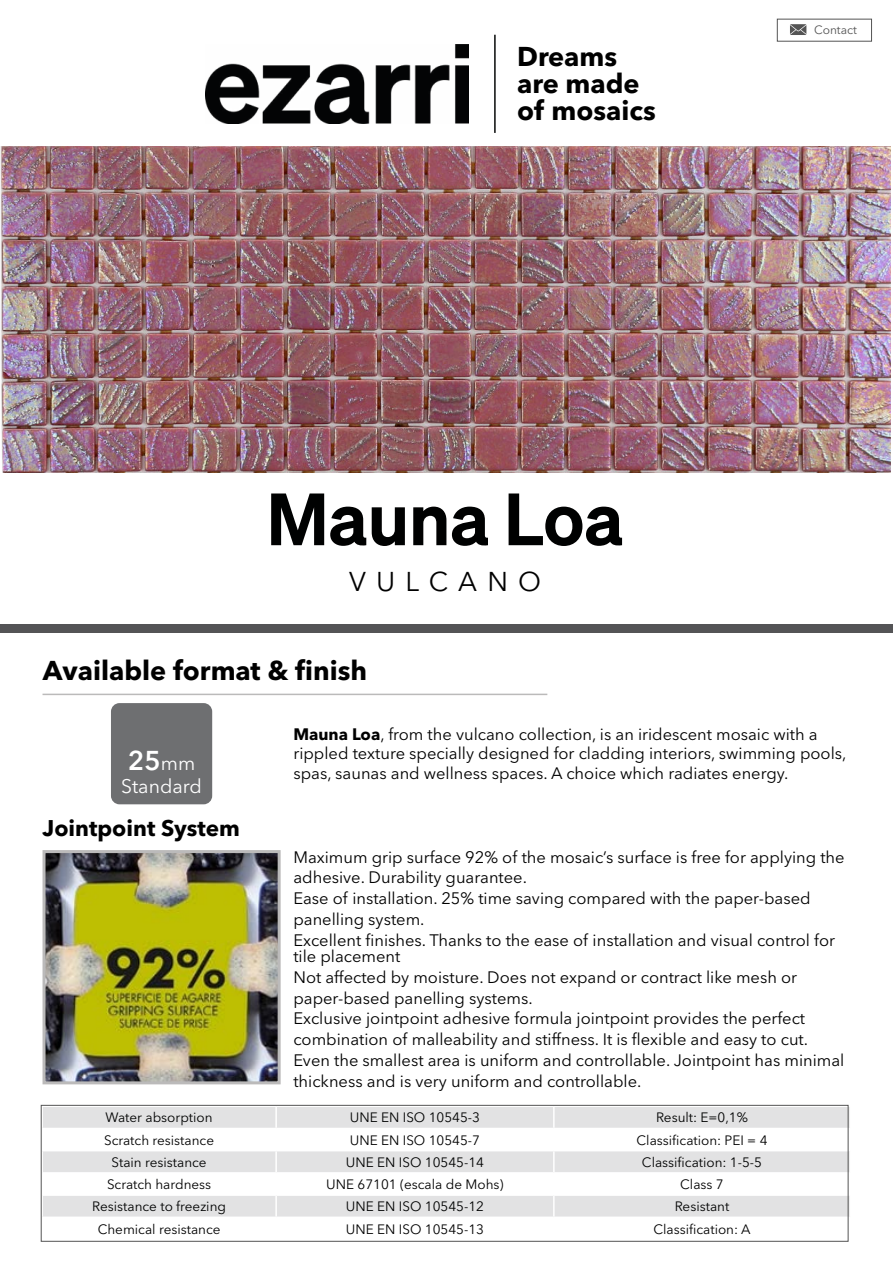
<style>
.page{position:relative;width:893px;height:1263px;background:#fff}
.page>*{position:absolute;margin:0;border:0;box-sizing:border-box;transform-origin:0 0}
.t1{font:600 72px "Test Sohne";color:#000101}
.t2{font:700 27px/27px "Avenir Next LT Pro";color:#000}
.t3{font:27px "Avenir Next LT Pro";letter-spacing:.38em;color:#000}
.t4{font:600 27px "Avenir Next LT Pro";color:#fff}
.t5{font:700 22.5px "Avenir Next LT Pro";color:#000}
.t6{font:19.5px "Avenir Next LT Pro";color:#fff}
.t7{font:16.5px/20.7px "Avenir Next LT Pro";color:#000}
.t8{font:13.5px "Avenir Next LT Pro";color:#000101}
.t9{font:12px "Avenir Next LT Pro";color:#545454}
.s1{font-weight:400;font-size:19.5px}
.s2{font-weight:700}
</style>
<div class="page">
<svg style="left:43px;top:1107px;width:806px;height:109px;fill:#e2e2e3"></svg>
<hr style="left:275px;top:1107px;width:2px;height:21px;background:#fff">
<hr style="left:553px;top:1107px;width:2px;height:21px;background:#fff">
<hr style="left:41px;top:1128px;width:235px;height:1px;background:#fff">
<hr style="left:276px;top:1128px;width:278px;height:1px;background:#fff">
<hr style="left:275px;top:1129px;width:2px;height:21px;background:#fff">
<hr style="left:554px;top:1128px;width:297px;height:1px;background:#fff">
<hr style="left:553px;top:1129px;width:2px;height:21px;background:#fff">
<hr style="left:41px;top:1150px;width:235px;height:1px;background:#fff">
<hr style="left:276px;top:1150px;width:278px;height:1px;background:#fff">
<hr style="left:275px;top:1151px;width:2px;height:21px;background:#fff">
<hr style="left:554px;top:1150px;width:297px;height:1px;background:#fff">
<hr style="left:553px;top:1151px;width:2px;height:21px;background:#fff">
<hr style="left:41px;top:1172px;width:235px;height:2px;background:#fff">
<hr style="left:276px;top:1172px;width:278px;height:2px;background:#fff">
<hr style="left:275px;top:1174px;width:2px;height:20px;background:#fff">
<hr style="left:554px;top:1172px;width:297px;height:2px;background:#fff">
<hr style="left:553px;top:1174px;width:2px;height:20px;background:#fff">
<hr style="left:41px;top:1194px;width:235px;height:2px;background:#fff">
<hr style="left:276px;top:1194px;width:278px;height:2px;background:#fff">
<hr style="left:275px;top:1196px;width:2px;height:20px;background:#fff">
<hr style="left:554px;top:1194px;width:297px;height:2px;background:#fff">
<hr style="left:553px;top:1196px;width:2px;height:20px;background:#fff">
<div style="left:41px;top:1105px;width:807px;height:136px;border:1px solid #545454"></div>
<img style="left:47px;top:854px;width:230px;height:226px">
<div style="left:43px;top:850px;width:238px;height:234px;border:3px solid #bbbaba"></div>
<hr style="left:43px;top:694px;width:504px;height:1px;background:#bbbaba">
<div style="left:111px;top:703px;width:101px;height:101px;background:#6e6f71;border-radius:9px"></div>
<svg style="left:790px;top:24px;width:16px;height:11px"></svg>
<img style="left:205px;top:44px;width:263px;height:79px">
<hr style="left:494px;top:35px;width:2px;height:98px;background:#070908">
<div style="left:0;top:624px;width:893px;height:9px;background:#545456"></div>
<img style="left:0;top:147px;width:891px;height:325px">
<h2 class="t2" style="left:517px;top:44px;width:140px">Dreams are made of mosaics</h2>
<h1 class="t1" style="left:267px;top:478px;width:358px">Mauna Loa</h1>
<h2 class="t3" style="left:349px;top:570px;width:194px">VULCANO</h2>
<h2 class="t2" style="left:43px;top:659px;width:326px">Available format &amp; finish</h2>
<p class="t9" style="left:814px;top:25px;width:44px">Contact</p>
<h2 class="t4" style="left:128px;top:744px;width:69px">25<span class="s1">mm</span></h2>
<p class="t6" style="left:121px;top:778px;width:82px">Standard</p>
<h3 class="t5" style="left:43px;top:818px;width:199px">Jointpoint System</h3>
<p class="t7" style="left:293px;top:725px;width:555px;line-height:19.8px"><span class="s2">Mauna Loa</span>, from the vulcano collection, is an iridescent mosaic with a rippled texture specially designed for cladding interiors, swimming pools, spas, saunas and wellness spaces. A choice which radiates energy.</p>
<p class="t7" style="left:293px;top:848px;width:553px">Maximum grip surface 92% of the mosaic’s surface is free for applying the adhesive. Durability guarantee.<br>Ease of installation. 25% time saving compared with the paper-based panelling system.<br>Excellent finishes. Thanks to the ease of installation and visual control for</p>
<p class="t7" style="left:293px;top:947px;width:552px">tile placement<br>Not affected by moisture. Does not expand or contract like mesh or paper-based panelling systems.<br>Exclusive jointpoint adhesive formula jointpoint provides the perfect combination of malleability and stiffness. It is flexible and easy to cut.<br>Even the smallest area is uniform and controllable. Jointpoint has minimal thickness and is very uniform and controllable.</p>
<p class="t8" style="left:106px;top:1112px;width:109px">Water absorption</p>
<p class="t8" style="left:350px;top:1112px;width:132px">UNE EN ISO 10545-3</p>
<p class="t8" style="left:656px;top:1112px;width:93px">Result: E=0,1%</p>
<p class="t8" style="left:104px;top:1134px;width:111px">Scratch resistance</p>
<p class="t8" style="left:350px;top:1134px;width:132px">UNE EN ISO 10545-7</p>
<p class="t8" style="left:637px;top:1134px;width:132px">Classification: PEI = 4</p>
<p class="t8" style="left:112px;top:1156px;width:97px">Stain resistance</p>
<p class="t8" style="left:346px;top:1156px;width:140px">UNE EN ISO 10545-14</p>
<p class="t8" style="left:642px;top:1156px;width:122px">Classification: 1-5-5</p>
<p class="t8" style="left:107px;top:1179px;width:106px">Scratch hardness</p>
<p class="t8" style="left:326px;top:1179px;width:179px">UNE 67101 (escala de Mohs)</p>
<p class="t8" style="left:680px;top:1179px;width:45px">Class 7</p>
<p class="t8" style="left:92px;top:1201px;width:135px">Resistance to freezing</p>
<p class="t8" style="left:346px;top:1201px;width:140px">UNE EN ISO 10545-12</p>
<p class="t8" style="left:675px;top:1201px;width:56px">Resistant</p>
<p class="t8" style="left:98px;top:1223px;width:124px">Chemical resistance</p>
<p class="t8" style="left:346px;top:1223px;width:140px">UNE EN ISO 10545-13</p>
<p class="t8" style="left:653px;top:1223px;width:99px">Classification: A</p>
</div>
